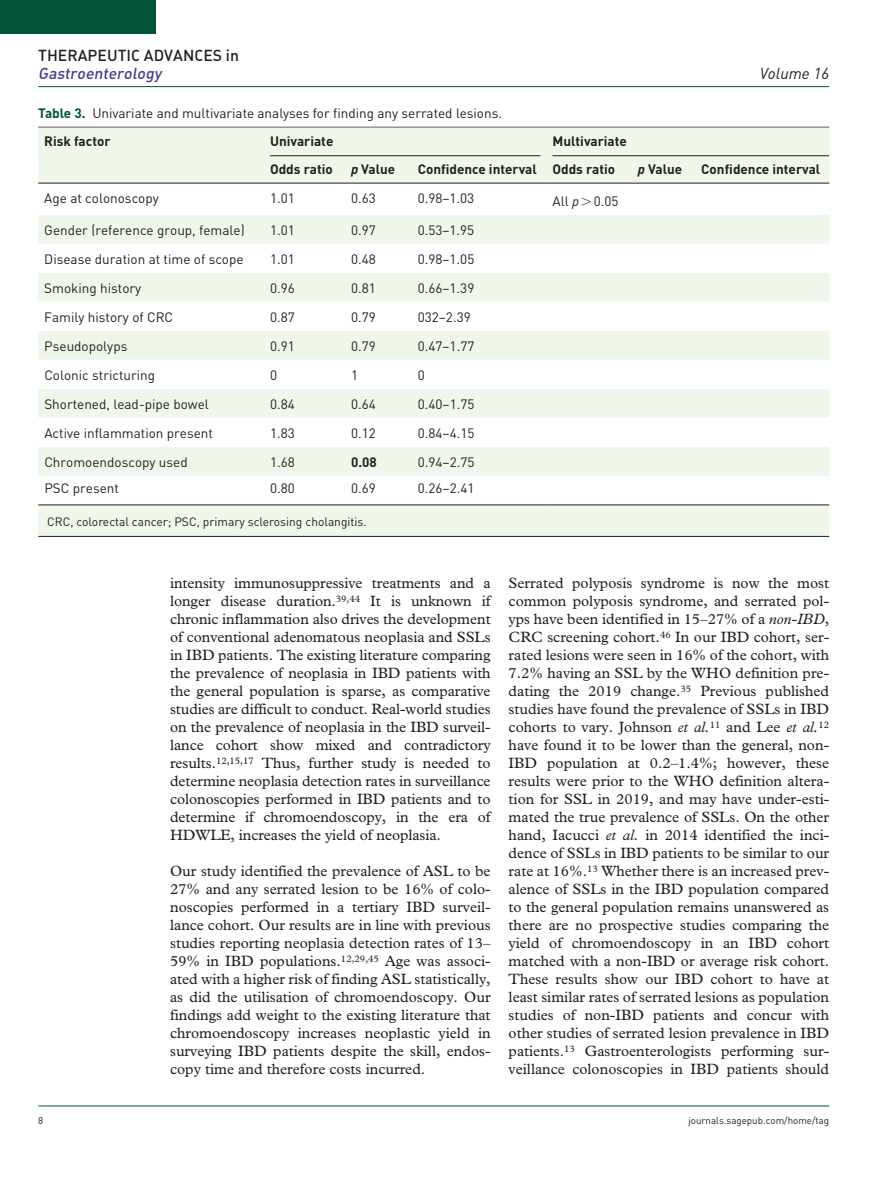
<style>
.page{position:relative;width:893px;height:1191px;background:#fff}
.page>*{position:absolute;margin:0;border:0;box-sizing:border-box;transform-origin:0 0}
.t1{font:15.75px "DIN Medium Alternate";color:#231f20}
.t2{font:italic 15.75px "DIN Medium Alternate";color:#4f3890}
.t3{font:italic 15.75px "DIN";color:#231f20}
.t4{font:15px/18px "Plantin Std";color:#231f20;text-align:justify}
.t5{font:13.5px/28.5px "DIN";color:#231f20}
.t6{font:700 13.5px "DIN";color:#231f20}
.t7{font:12px "DIN";color:#231f20}
.t8{font:9.75px "DIN";color:#231f20}
.s1{font-weight:700;color:#015436}
.s2{font-weight:700}
.s3{font-style:italic}
</style>
<div class="page">
<hr style="left:38px;top:86px;width:791px;height:1px;background:#015436">
<hr style="left:38px;top:1105px;width:791px;height:1px;background:#015436">
<div style="left:0;top:0;width:155px;height:34px;background:#015436"></div>
<div style="left:38px;top:505px;width:791px;height:32px;background:#eff7ea"></div>
<hr style="left:38px;top:127px;width:791px;height:1px;background:#231f20">
<hr style="left:38px;top:536px;width:791px;height:1px;background:#231f20">
<div style="left:38px;top:128px;width:791px;height:55px;background:#eff7ea"></div>
<svg style="left:38px;top:215px;width:791px;height:261px;fill:#eff7ea"></svg>
<hr style="left:38px;top:504px;width:226px;height:1px;background:#231f20">
<hr style="left:264px;top:504px;width:81px;height:1px;background:#231f20">
<hr style="left:345px;top:504px;width:67px;height:1px;background:#231f20">
<hr style="left:38px;top:183px;width:226px;height:1px;background:#231f20">
<hr style="left:264px;top:183px;width:81px;height:1px;background:#231f20">
<hr style="left:345px;top:183px;width:67px;height:1px;background:#231f20">
<hr style="left:412px;top:183px;width:134px;height:1px;background:#231f20">
<hr style="left:546px;top:183px;width:86px;height:1px;background:#231f20">
<hr style="left:632px;top:183px;width:63px;height:1px;background:#231f20">
<hr style="left:695px;top:183px;width:134px;height:1px;background:#231f20">
<hr style="left:412px;top:504px;width:134px;height:1px;background:#231f20">
<hr style="left:546px;top:504px;width:86px;height:1px;background:#231f20">
<hr style="left:632px;top:504px;width:63px;height:1px;background:#231f20">
<hr style="left:695px;top:504px;width:134px;height:1px;background:#231f20">
<hr style="left:270px;top:155px;width:270px;height:1px;background:#231f20">
<hr style="left:552px;top:155px;width:277px;height:1px;background:#231f20">
<p class="t1" style="left:38px;top:45px;width:202px">THERAPEUTIC ADVANCES IN</p>
<p class="t2" style="left:38px;top:63px;width:125px">Gastroenterology</p>
<p class="t3" style="left:760px;top:63px;width:71px">Volume 16</p>
<p class="t5" style="left:44px;top:98px;width:459px;text-indent:-6px"><span class="s1">Table 3.</span> Univariate and multivariate analyses for finding any serrated lesions.<br><span class="s2">Risk factor</span></p>
<p class="t6" style="left:270px;top:133px;width:65px">Univariate</p>
<p class="t6" style="left:552px;top:133px;width:76px">Multivariate</p>
<p class="t6" style="left:270px;top:160px;width:64px">Odds ratio</p>
<p class="t6" style="left:351px;top:160px;width:46px"><span class="s3">p</span> Value</p>
<p class="t6" style="left:418px;top:160px;width:199px">Confidence interval Odds ratio</p>
<p class="t6" style="left:638px;top:160px;width:46px"><span class="s3">p</span> Value</p>
<p class="t6" style="left:701px;top:160px;width:121px">Confidence interval</p>
<p class="t5" style="left:44px;top:184px;width:116px">Age at colonoscopy</p>
<p class="t5" style="left:270px;top:184px;width:26px">1.01</p>
<p class="t5" style="left:351px;top:184px;width:26px">0.63</p>
<p class="t5" style="left:418px;top:184px;width:58px">0.98–1.03</p>
<p class="t5" style="left:552px;top:186px;width:68px">All <span class="s3">p</span> 0.05</p>
<p class="t5" style="left:44px;top:215px;width:202px">Gender (reference group, female)</p>
<p class="t5" style="left:270px;top:215px;width:26px">1.01</p>
<p class="t5" style="left:351px;top:215px;width:26px">0.97</p>
<p class="t5" style="left:418px;top:215px;width:58px">0.53–1.95</p>
<p class="t5" style="left:44px;top:244px;width:201px">Disease duration at time of scope</p>
<p class="t5" style="left:270px;top:244px;width:26px">1.01</p>
<p class="t5" style="left:351px;top:244px;width:26px">0.48</p>
<p class="t5" style="left:418px;top:244px;width:58px">0.98–1.05</p>
<p class="t5" style="left:44px;top:273px;width:98px">Smoking history</p>
<p class="t5" style="left:270px;top:273px;width:26px">0.96</p>
<p class="t5" style="left:351px;top:273px;width:26px">0.81</p>
<p class="t5" style="left:418px;top:273px;width:58px">0.66–1.39</p>
<p class="t5" style="left:44px;top:302px;width:130px">Family history of CRC</p>
<p class="t5" style="left:270px;top:302px;width:26px">0.87</p>
<p class="t5" style="left:351px;top:302px;width:26px">0.79</p>
<p class="t5" style="left:418px;top:302px;width:54px">032–2.39</p>
<p class="t5" style="left:44px;top:331px;width:85px">Pseudopolyps</p>
<p class="t5" style="left:270px;top:331px;width:26px">0.91</p>
<p class="t5" style="left:351px;top:331px;width:26px">0.79</p>
<p class="t5" style="left:418px;top:331px;width:58px">0.47–1.77</p>
<p class="t5" style="left:44px;top:360px;width:112px">Colonic stricturing</p>
<p class="t5" style="left:270px;top:360px;width:9px">0</p>
<p class="t5" style="left:351px;top:360px;width:9px">1</p>
<p class="t5" style="left:418px;top:360px;width:9px">0</p>
<p class="t5" style="left:44px;top:389px;width:166px">Shortened, lead-pipe bowel</p>
<p class="t5" style="left:270px;top:389px;width:26px">0.84</p>
<p class="t5" style="left:351px;top:389px;width:26px">0.64</p>
<p class="t5" style="left:418px;top:389px;width:58px">0.40–1.75</p>
<p class="t5" style="left:44px;top:418px;width:170px">Active inflammation present</p>
<p class="t5" style="left:270px;top:418px;width:26px">1.83</p>
<p class="t5" style="left:351px;top:418px;width:26px">0.12</p>
<p class="t5" style="left:418px;top:418px;width:58px">0.84–4.15</p>
<p class="t5" style="left:44px;top:447px;width:145px">Chromoendoscopy used</p>
<p class="t5" style="left:270px;top:447px;width:26px">1.68</p>
<p class="t6" style="left:351px;top:453px;width:27px">0.08</p>
<p class="t5" style="left:418px;top:447px;width:58px">0.94–2.75</p>
<p class="t5" style="left:44px;top:473px;width:76px">PSC present</p>
<p class="t5" style="left:270px;top:473px;width:26px">0.80</p>
<p class="t5" style="left:351px;top:473px;width:26px">0.69</p>
<p class="t5" style="left:418px;top:473px;width:58px">0.26–2.41</p>
<p class="t7" style="left:47px;top:514px;width:321px">CRC, colorectal cancer; PSC, primary sclerosing cholangitis.</p>
<p class="t4" style="left:170px;top:574px;width:322px">intensity immunosuppressive treatments and a longer disease duration.<sup>39,44</sup> It is unknown if chronic inflammation also drives the development of conventional adenomatous neoplasia and SSLs in IBD patients. The existing literature comparing the prevalence of neoplasia in IBD patients with the general population is sparse, as comparative studies are difficult to conduct. Real-world studies on the prevalence of neoplasia in the IBD surveil&shy;lance cohort show mixed and contradictory results.<sup>12,15,17</sup> Thus, further study is needed to determine neoplasia detection rates in surveillance colonoscopies performed in IBD patients and to determine if chromoendoscopy, in the era of HDWLE, increases the yield of neoplasia.</p>
<p class="t4" style="left:170px;top:862px;width:322px">Our study identified the prevalence of ASL to be 27% and any serrated lesion to be 16% of colo&shy;noscopies performed in a tertiary IBD surveil&shy;lance cohort. Our results are in line with previous studies reporting neoplasia detection rates of 13– 59% in IBD populations.<sup>12,29,45</sup> Age was associ&shy;ated with a higher risk of finding ASL statistically, as did the utilisation of chromoendoscopy. Our findings add weight to the existing literature that chromoendoscopy increases neoplastic yield in surveying IBD patients despite the skill, endos&shy;copy time and therefore costs incurred.</p>
<p class="t4" style="left:509px;top:574px;width:322px">Serrated polyposis syndrome is now the most common polyposis syndrome, and serrated pol&shy;yps have been identified in 15–27% of a <span class="s3">non-IBD</span>, CRC screening cohort.<sup>46</sup> In our IBD cohort, ser&shy;rated lesions were seen in 16% of the cohort, with 7.2% having an SSL by the WHO definition pre&shy;dating the 2019 change.<sup>35</sup> Previous published studies have found the prevalence of SSLs in IBD cohorts to vary. Johnson <span class="s3">et al.</span><sup>11</sup> and Lee <span class="s3">et al.</span><sup>12 </sup>have found it to be lower than the general, non-IBD population at 0.2–1.4%; however, these results were prior to the WHO definition altera&shy;tion for SSL in 2019, and may have under-esti&shy;mated the true prevalence of SSLs. On the other hand, Iacucci <span class="s3">et al.</span> in 2014 identified the inci&shy;dence of SSLs in IBD patients to be similar to our rate at 16%.<sup>13</sup> Whether there is an increased prev&shy;alence of SSLs in the IBD population compared to the general population remains unanswered as there are no prospective studies comparing the yield of chromoendoscopy in an IBD cohort matched with a non-IBD or average risk cohort.<br>These results show our IBD cohort to have at least similar rates of serrated lesions as population studies of non-IBD patients and concur with other studies of serrated lesion prevalence in IBD patients.<sup>13</sup> Gastroenterologists performing sur&shy;veillance colonoscopies in IBD patients should</p>
<p class="t8" style="left:38px;top:1114px;width:7px">8</p>
<p class="t8" style="left:688px;top:1114px;width:142px">journals.sagepub.com/home/tag</p>
</div>
